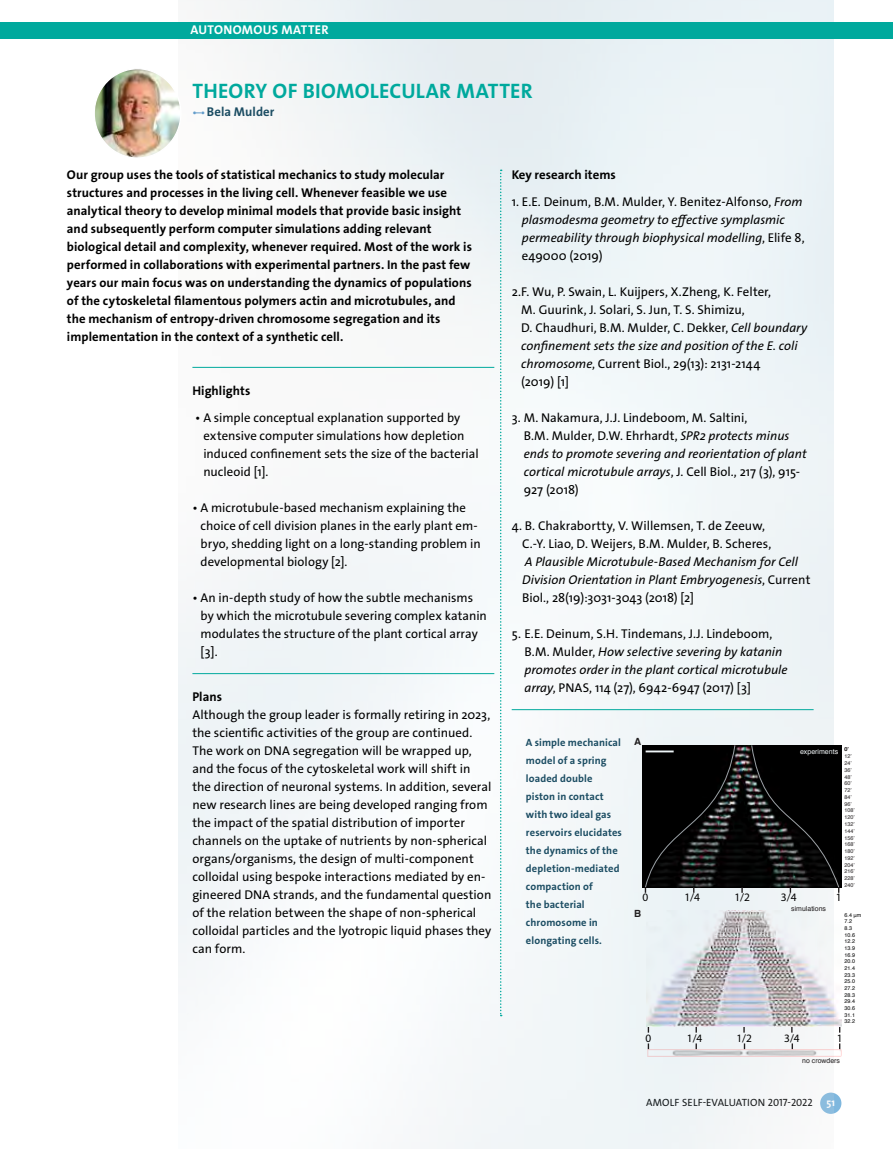
<style>
.page{position:relative;width:893px;height:1149px;background:#fff}
.page>*{position:absolute;margin:0;border:0;box-sizing:border-box;transform-origin:0 0}
.t1{font:700 21px "The Sans Os F";letter-spacing:.01em;color:#00a99d}
.t2{font:12.75px/18px "The Sans Os F";color:#000}
.t3{font:700 12.75px/18px "The Sans Os F";letter-spacing:.005em;color:#000}
.t4{font:italic 12.75px/18px "The Sans Os F";letter-spacing:.005em;color:#000}
.t5{font:700 12.75px "The Sans Os F";letter-spacing:.025em;color:#fff}
.t6{font:700 12.75px "The Sans Os F";letter-spacing:.01em;color:#1c4d63}
.t7{font:11.4px "Myriad Pro";color:#000}
.t8{font:11.25px "Myriad Pro";color:#000}
.t9{font:700 10.5px/18px "The Sans Os F";letter-spacing:.015em;color:#1c4d63}
.t10{font:10.5px "The Sans Os F";letter-spacing:.01em;color:#000}
.t11{font:700 10.5px "The Sans Os F";color:#fff}
.t12{font:700 9.9px "Helvetica";color:#231f20}
.t13{font:7.05px "Helvetica";color:#fff}
.t14{font:6.9px "Helvetica";color:#231f20}
.t15{font:5.4px/6.8px "Helvetica";color:#231f20}
.t16{font:5.4px/6.6px "Helvetica";color:#000}
.s1{font-weight:600;font-size:10.5px;color:#649dcb}
.s2{font-style:normal}
.s3{font-style:italic}
</style>
<div class="page">
<svg style="left:820px;top:1092px;width:21px;height:21px"></svg>
<img style="left:179px;top:0;width:654px;height:1148px">
<div style="left:0;top:23px;width:893px;height:16px;background:#00a99d"></div>
<svg style="left:500px;top:169px;width:2px;height:846px"></svg>
<hr style="left:192px;top:367px;width:302px;height:1px;background:#00a99d">
<hr style="left:192px;top:673px;width:302px;height:1px;background:#00a99d">
<hr style="left:512px;top:709px;width:302px;height:1px;background:#00a99d">
<img style="left:96px;top:69px;width:85px;height:89px">
<svg style="left:630px;top:716px;width:212px;height:358px;fill:#eef4f6"></svg>
<img style="left:644px;top:1049px;width:198px;height:7px">
<img style="left:646px;top:910px;width:196px;height:116px">
<img style="left:643px;top:745px;width:198px;height:141px">
<svg style="left:644px;top:744px;width:99px;height:148px;background:#151516"></svg>
<svg style="left:751px;top:744px;width:89px;height:148px;background:#141415"></svg>
<hr style="left:646px;top:750px;width:28px;height:2px;background:#fff">
<svg style="left:695px;top:1026px;width:2px;height:6px"></svg>
<svg style="left:743px;top:1026px;width:2px;height:6px"></svg>
<div style="left:644px;top:908px;width:22px;height:12px;background:#ecf3f6"></div>
<div style="left:643px;top:907px;width:23px;height:14px;border:2px solid #fff"></div>
<p class="t5" style="left:190px;top:22px;width:140px">AUTONOMOUS MATTER</p>
<h1 class="t1" style="left:193px;top:77px;width:342px">THEORY OF BIOMOLECULAR MATTER</h1>
<p class="t6" style="left:192px;top:103px;width:84px"><span class="s1">•–•</span> Bela Mulder</p>
<p class="t3" style="left:67px;top:165px;width:406px">Our group uses the tools of statistical mechanics to study molecular structures and processes in the living cell. Whenever feasible we use analytical theory to develop minimal models that provide basic insight and subsequently perform computer simulations adding relevant biological detail and complexity, whenever required. Most of the work is performed in collaborations with experimental partners. In the past few years our main focus was on understanding the dynamics of populations of the cytoskeletal filamentous polymers actin and microtubules, and the mechanism of entropy-driven chromosome segregation and its implementation in the context of a synthetic cell.</p>
<p class="t3" style="left:192px;top:381px;width:59px">Highlights</p>
<p class="t2" style="left:203px;top:408px;width:277px;text-indent:-8px">• A simple conceptual explanation supported by extensive computer simulations how depletion induced confinement sets the size of the bacterial nucleoid [1].</p>
<p class="t2" style="left:201px;top:498px;width:282px;text-indent:-8px">• A microtubule-based mechanism explaining the choice of cell division planes in the early plant em&shy;bryo, shedding light on a long-standing problem in developmental biology [2].</p>
<p class="t2" style="left:201px;top:588px;width:288px;text-indent:-8px">• An in-depth study of how the subtle mechanisms by which the microtubule severing complex katanin modulates the structure of the plant cortical array [3].</p>
<p class="t3" style="left:192px;top:687px;width:31px">Plans</p>
<p class="t2" style="left:192px;top:705px;width:301px">Although the group leader is formally retiring in 2023, the scientific activities of the group are continued.<br>The work on DNA segregation will be wrapped up, and the focus of the cytoskeletal work will shift in the direction of neuronal systems. In addition, several new research lines are being developed ranging from the impact of the spatial distribution of importer channels on the uptake of nutrients by non-spherical organs/organisms, the design of multi-component colloidal using bespoke interactions mediated by en&shy;gineered DNA strands, and the fundamental question of the relation between the shape of non-spherical colloidal particles and the lyotropic liquid phases they can form.</p>
<p class="t3" style="left:512px;top:165px;width:106px">Key research items</p>
<p class="t4" style="left:522px;top:192px;width:284px;text-indent:-10px"><span class="s2">1. E.E. Deinum, B.M. Mulder, Y. Benitez-Alfonso,</span> From plasmodesma geometry to effective symplasmic permeability through biophysical modelling<span class="s2">, Elife 8, e49000 (2019)</span></p>
<p class="t2" style="left:521px;top:282px;width:288px;text-indent:-9px">2.F. Wu, P. Swain, L. Kuijpers, X.Zheng, K. Felter,<br>M. Guurink, J. Solari, S. Jun, T. S. Shimizu,<br>D. Chaudhuri, B.M. Mulder, C. Dekker, <span class="s3">Cell boundary confinement sets the size and position of the E. coli chromosome</span>, Current Biol., 29(13): 2131-2144<br>(2019) [1]</p>
<p class="t2" style="left:524px;top:408px;width:285px;text-indent:-12px">3. M. Nakamura, J.J. Lindeboom, M. Saltini,<br>B.M. Mulder, D.W. Ehrhardt, <span class="s3">SPR2 protects minus ends to promote severing and reorientation of plant cortical microtubule arrays</span>, J. Cell Biol., 217 (3), 915- 927 (2018)</p>
<p class="t2" style="left:522px;top:516px;width:251px;text-indent:-10px">4. B. Chakrabortty, V. Willemsen, T. de Zeeuw,<br>C.-Y. Liao, D. Weijers, B.M. Mulder, B. Scheres,</p>
<p class="t4" style="left:522px;top:552px;width:290px">A Plausible Microtubule-Based Mechanism for Cell<br>Division Orientation in Plant Embryogenesis<span class="s2">, Current<br>Biol., 28(19):3031-3043 (2018) [2]</span></p>
<p class="t2" style="left:524px;top:624px;width:265px;text-indent:-13px">5. E.E. Deinum, S.H. Tindemans, J.J. Lindeboom, B.M. Mulder, <span class="s3">How selective severing by katanin promotes order in the plant cortical microtubule array</span>, PNAS, 114 (27), 6942-6947 (2017) [3]</p>
<p class="t9" style="left:526px;top:733px;width:98px">A simple mechanical model of a spring loaded double piston in contact with two ideal gas reservoirs elucidates the dynamics of the depletion-mediated compaction of<br>the bacterial chromosome in elongating cells.</p>
<p class="t12" style="left:634px;top:733px;width:9px">A</p>
<p class="t15" style="left:844px;top:746px;width:6px">0’</p>
<p class="t13" style="left:800px;top:745px;width:40px">experiments</p>
<p class="t15" style="left:844px;top:753px;width:9px">12’<br>24’</p>
<p class="t15" style="left:844px;top:766px;width:9px">36’</p>
<p class="t15" style="left:844px;top:786px;width:9px">72’</p>
<p class="t15" style="left:844px;top:807px;width:12px">108’</p>
<p class="t15" style="left:844px;top:827px;width:12px">144’</p>
<p class="t15" style="left:844px;top:847px;width:12px">180’</p>
<p class="t15" style="left:844px;top:773px;width:9px">48’</p>
<p class="t15" style="left:844px;top:780px;width:9px">60’</p>
<p class="t15" style="left:844px;top:793px;width:9px">84’</p>
<p class="t15" style="left:844px;top:800px;width:9px">96’</p>
<p class="t15" style="left:844px;top:813px;width:12px">120’</p>
<p class="t15" style="left:844px;top:820px;width:12px">132’</p>
<p class="t15" style="left:844px;top:834px;width:12px">156’</p>
<p class="t15" style="left:844px;top:840px;width:12px">168’</p>
<p class="t15" style="left:844px;top:854px;width:12px">192’</p>
<p class="t15" style="left:844px;top:868px;width:12px;text-align:justify">216’ 228’ 240’</p>
<p class="t16" style="left:844px;top:911px;width:18px">6.4 μm<br>7.2<br>8.3<br>10.6<br>12.2<br>13.9<br>16.9<br>20.0<br>21.4<br>23.3<br>25.0<br>27.2<br>28.3<br>29.4<br>30.6<br>31.1<br>32.2</p>
<p class="t15" style="left:844px;top:861px;width:12px">204’</p>
<p class="t7" style="left:642px;top:889px;width:7px">0</p>
<p class="t7" style="left:684px;top:889px;width:17px">1/4</p>
<p class="t7" style="left:734px;top:890px;width:17px">1/2</p>
<p class="t7" style="left:781px;top:890px;width:17px">3/4</p>
<p class="t7" style="left:836px;top:890px;width:7px">1</p>
<p class="t14" style="left:791px;top:902px;width:36px">simulations</p>
<p class="t12" style="left:634px;top:905px;width:9px">B</p>
<p class="t8" style="left:645px;top:1030px;width:7px">0</p>
<p class="t8" style="left:687px;top:1030px;width:17px">1/4</p>
<p class="t8" style="left:736px;top:1030px;width:17px">1/2</p>
<p class="t8" style="left:784px;top:1030px;width:17px">3/4</p>
<p class="t8" style="left:837px;top:1030px;width:7px">1</p>
<p class="t14" style="left:802px;top:1054px;width:39px">no crowders</p>
<p class="t10" style="left:646px;top:1095px;width:168px">AMOLF SELF-EVALUATION 2017-2022</p>
<p class="t11" style="left:827px;top:1095px;width:10px">51</p>
</div>
